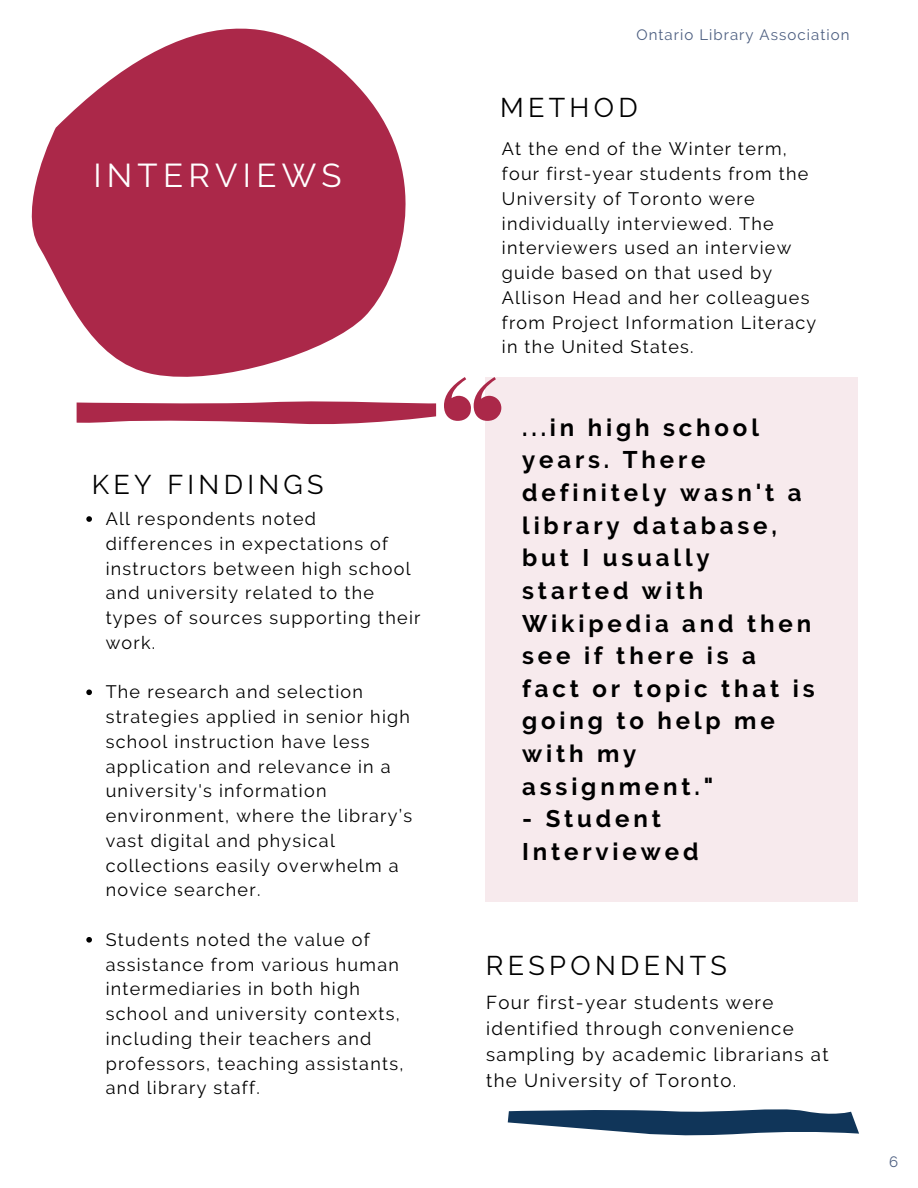
<style>
.page{position:relative;width:918px;height:1188px;background:#fff}
.page>*{position:absolute;margin:0;border:0;box-sizing:border-box;transform-origin:0 0}
.t1{font:33px "Raleway";letter-spacing:.16em;color:#fff}
.t2{font:27px "Raleway";letter-spacing:.16em;color:#000}
.t3{font:700 24px/32.7px "Raleway";letter-spacing:.16em;color:#000}
.t4{font:18.6px/26px "Raleway";letter-spacing:.07em;color:#000}
.t5{font:18px/24.8px "Raleway";letter-spacing:.07em;color:#000}
.t6{font:15px "Raleway";letter-spacing:.07em;color:#4d5f81}
</style>
<div class="page">
<svg style="left:86px;top:516px;width:6px;height:6px"></svg>
<svg style="left:86px;top:689px;width:6px;height:6px"></svg>
<svg style="left:86px;top:937px;width:6px;height:6px"></svg>
<div style="left:486px;top:377px;width:372px;height:525px;background:#f7eaed"></div>
<svg style="left:31px;top:28px;width:375px;height:349px;fill:#ab2849"></svg>
<svg style="left:444px;top:377px;width:57px;height:44px"></svg>
<svg style="left:508px;top:1109px;width:351px;height:27px"></svg>
<svg style="left:77px;top:401px;width:359px;height:24px"></svg>
<p class="t1" style="left:93px;top:156px;width:250px">INTERVIEWS</p>
<p class="t2" style="left:92px;top:469px;width:233px">KEY FINDINGS</p>
<p class="t5" style="left:106px;top:507px;width:316px">All respondents noted differences in expectations of instructors between high school and university related to the types of sources supporting their work.</p>
<p class="t5" style="left:106px;top:680px;width:308px">The research and selection strategies applied in senior high school instruction have less application and relevance in a university's information environment, where the library’s vast digital and physical collections easily overwhelm a novice searcher.</p>
<p class="t5" style="left:106px;top:927px;width:299px">Students noted the value of assistance from various human intermediaries in both high school and university contexts, including their teachers and professors, teaching assistants, and library staff.</p>
<p class="t6" style="left:636px;top:26px;width:214px">Ontario Library Association</p>
<p class="t2" style="left:500px;top:92px;width:139px">METHOD</p>
<p class="t5" style="left:502px;top:137px;width:316px">At the end of the Winter term, four first-year students from the<br>University of Toronto were individually interviewed. The interviewers used an interview guide based on that used by<br>Allison Head and her colleagues from Project Information Literacy in the United States.</p>
<p class="t3" style="left:522px;top:411px;width:294px">...in high school years. There definitely wasn't a library database, but I usually started with<br>Wikipedia and then see if there is a fact or topic that is going to help me with my assignment."</p>
<p class="t3" style="left:522px;top:802px;width:178px">- Student<br>Interviewed</p>
<p class="t2" style="left:486px;top:949px;width:243px">RESPONDENTS</p>
<p class="t4" style="left:486px;top:989px;width:344px">Four first-year students were identified through convenience sampling by academic librarians at the University of Toronto.</p>
<p class="t6" style="left:889px;top:1153px;width:11px">6</p>
</div>
